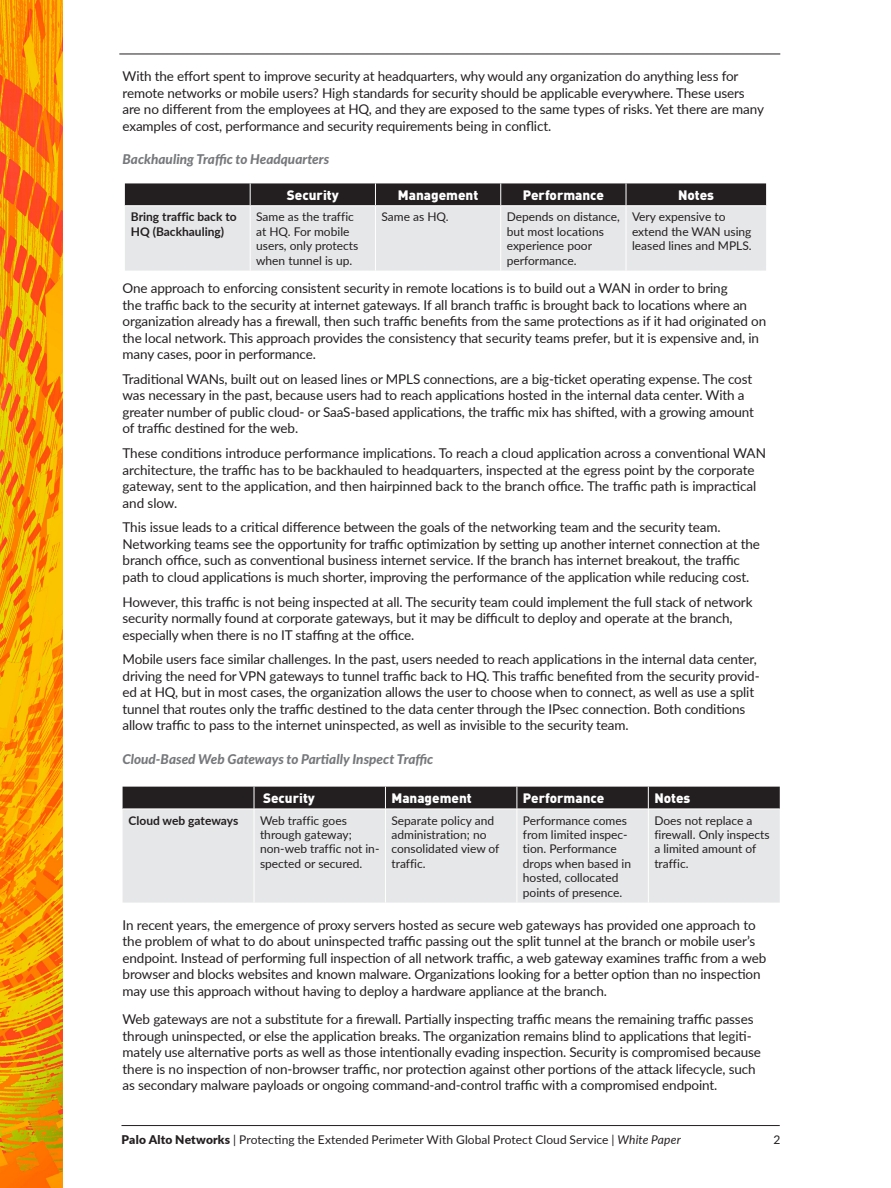
<style>
.page{position:relative;width:891px;height:1188px;background:#fff}
.page>*{position:absolute;margin:0;border:0;box-sizing:border-box;transform-origin:0 0}
.body_text_-_no_basel{font:13.5px/16.5px "Lato";letter-spacing:-.01em;color:#231f20}
.subhead_2{font:italic 800 13.5px "Lato";color:#76787b}
.t1{font:900 13.5px "DINOT";color:#fff}
.folio{font:12px/14.4px "Lato";color:#231f20}
.t2{font:700 12px/14.4px "Lato";color:#231f20}
.s1{font-weight:900}
.s2{font-style:italic}
</style>
<div class="page">
<hr style="left:122px;top:1125px;width:658px;height:1px;background:#231f20">
<hr style="left:119px;top:54px;width:661px;height:1px;background:#231f20">
<img style="left:0;top:0;width:62px;height:1188px">
<svg style="left:125px;top:183px;width:641px;height:88px;background:#b6b6b7"></svg>
<hr style="left:250px;top:206px;width:1px;height:65px;background:#fff">
<hr style="left:375px;top:206px;width:1px;height:65px;background:#fff">
<hr style="left:500px;top:206px;width:1px;height:65px;background:#fff">
<hr style="left:626px;top:206px;width:1px;height:65px;background:#fff">
<hr style="left:125px;top:205px;width:125px;height:1px;background:#fff">
<hr style="left:250px;top:205px;width:125px;height:1px;background:#fff">
<hr style="left:375px;top:205px;width:126px;height:1px;background:#fff">
<hr style="left:501px;top:205px;width:125px;height:1px;background:#fff">
<hr style="left:626px;top:205px;width:140px;height:1px;background:#fff">
<div style="left:123px;top:810px;width:657px;height:93px;background:#e6e7e9"></div>
<hr style="left:254px;top:809px;width:1px;height:94px;background:#fff">
<hr style="left:517px;top:809px;width:1px;height:94px;background:#fff">
<div style="left:123px;top:787px;width:657px;height:22px;background:#231f20"></div>
<hr style="left:385px;top:809px;width:1px;height:94px;background:#fff">
<hr style="left:648px;top:809px;width:1px;height:94px;background:#fff">
<p class="body_text_-_no_basel" style="left:123px;top:67px;width:643px">With the effort spent to improve security at headquarters, why would any organization do anything less for remote networks or mobile users? High standards for security should be applicable everywhere. These users are no different from the employees at HQ, and they are exposed to the same types of risks. Yet there are many examples of cost, performance and security requirements being in conflict.</p>
<p class="subhead_2" style="left:123px;top:149px;width:208px">Backhauling Traffic to Headquarters</p>
<p class="t1" style="left:287px;top:186px;width:53px">Security</p>
<p class="t1" style="left:398px;top:186px;width:82px">Management</p>
<p class="t1" style="left:523px;top:186px;width:83px">Performance</p>
<p class="t1" style="left:678px;top:186px;width:38px">Notes</p>
<p class="t2" style="left:131px;top:209px;width:107px">Bring traffic back to<br>HQ (Backhauling)</p>
<p class="folio" style="left:256px;top:209px;width:104px">Same as the traffic at HQ. For mobile users, only protects when tunnel is up.</p>
<p class="folio" style="left:381px;top:209px;width:69px">Same as HQ.</p>
<p class="folio" style="left:507px;top:209px;width:115px">Depends on distance, but most locations experience poor performance.</p>
<p class="folio" style="left:632px;top:209px;width:121px">Very expensive to extend the WAN using leased lines and MPLS.</p>
<p class="body_text_-_no_basel" style="left:123px;top:279px;width:645px">One approach to enforcing consistent security in remote locations is to build out a WAN in order to bring<br>the traffic back to the security at internet gateways. If all branch traffic is brought back to locations where an organization already has a firewall, then such traffic benefits from the same protections as if it had originated on the local network. This approach provides the consistency that security teams prefer, but it is expensive and, in many cases, poor in performance.</p>
<p class="body_text_-_no_basel" style="left:123px;top:370px;width:633px">Traditional WANs, built out on leased lines or MPLS connections, are a big-ticket operating expense. The cost was necessary in the past, because users had to reach applications hosted in the internal data center. With a greater number of public cloud- or SaaS-based applications, the traffic mix has shifted, with a growing amount of traffic destined for the web.</p>
<p class="body_text_-_no_basel" style="left:123px;top:444px;width:645px">These conditions introduce performance implications. To reach a cloud application across a conventional WAN architecture, the traffic has to be backhauled to headquarters, inspected at the egress point by the corporate gateway, sent to the application, and then hairpinned back to the branch office. The traffic path is impractical and slow.</p>
<p class="body_text_-_no_basel" style="left:123px;top:519px;width:639px">This issue leads to a critical difference between the goals of the networking team and the security team.<br>Networking teams see the opportunity for traffic optimization by setting up another internet connection at the branch office, such as conventional business internet service. If the branch has internet breakout, the traffic path to cloud applications is much shorter, improving the performance of the application while reducing cost.</p>
<p class="body_text_-_no_basel" style="left:123px;top:593px;width:632px">However, this traffic is not being inspected at all. The security team could implement the full stack of network security normally found at corporate gateways, but it may be difficult to deploy and operate at the branch, especially when there is no IT staffing at the office.</p>
<p class="body_text_-_no_basel" style="left:123px;top:651px;width:639px">Mobile users face similar challenges. In the past, users needed to reach applications in the internal data center, driving the need for VPN gateways to tunnel traffic back to HQ. This traffic benefited from the security provid&shy;ed at HQ, but in most cases, the organization allows the user to choose when to connect, as well as use a split tunnel that routes only the traffic destined to the data center through the IPsec connection. Both conditions allow traffic to pass to the internet uninspected, as well as invisible to the security team.</p>
<p class="subhead_2" style="left:123px;top:749px;width:312px">Cloud-Based Web Gateways to Partially Inspect Traffic</p>
<p class="t1" style="left:263px;top:789px;width:53px">Security</p>
<p class="t1" style="left:391px;top:789px;width:82px">Management</p>
<p class="t1" style="left:523px;top:789px;width:83px">Performance</p>
<p class="t1" style="left:654px;top:789px;width:38px">Notes</p>
<p class="t2" style="left:129px;top:813px;width:111px">Cloud web gateways</p>
<p class="folio" style="left:260px;top:813px;width:121px">Web traffic goes through gateway; non-web traffic not in&shy;spected or secured.</p>
<p class="folio" style="left:391px;top:813px;width:110px">Separate policy and administration; no consolidated view of traffic.</p>
<p class="folio" style="left:523px;top:813px;width:110px">Performance comes from limited inspec&shy;tion. Performance drops when based in hosted, collocated points of presence.</p>
<p class="folio" style="left:654px;top:813px;width:117px">Does not replace a firewall. Only inspects a limited amount of traffic.</p>
<p class="body_text_-_no_basel" style="left:123px;top:916px;width:645px">In recent years, the emergence of proxy servers hosted as secure web gateways has provided one approach to the problem of what to do about uninspected traffic passing out the split tunnel at the branch or mobile user’s endpoint. Instead of performing full inspection of all network traffic, a web gateway examines traffic from a web browser and blocks websites and known malware. Organizations looking for a better option than no inspection may use this approach without having to deploy a hardware appliance at the branch.</p>
<p class="body_text_-_no_basel" style="left:123px;top:1010px;width:640px">Web gateways are not a substitute for a firewall. Partially inspecting traffic means the remaining traffic passes through uninspected, or else the application breaks. The organization remains blind to applications that legiti&shy;mately use alternative ports as well as those intentionally evading inspection. Security is compromised because there is no inspection of non-browser traffic, nor protection against other portions of the attack lifecycle, such as secondary malware payloads or ongoing command-and-control traffic with a compromised endpoint.</p>
<p class="folio" style="left:122px;top:1132px;width:561px"><span class="s1">Palo Alto Networks</span> | Protecting the Extended Perimeter With Global Protect Cloud Service <span class="s2">| White Paper</span></p>
<p class="folio" style="left:773px;top:1132px;width:8px">2</p>
</div>
